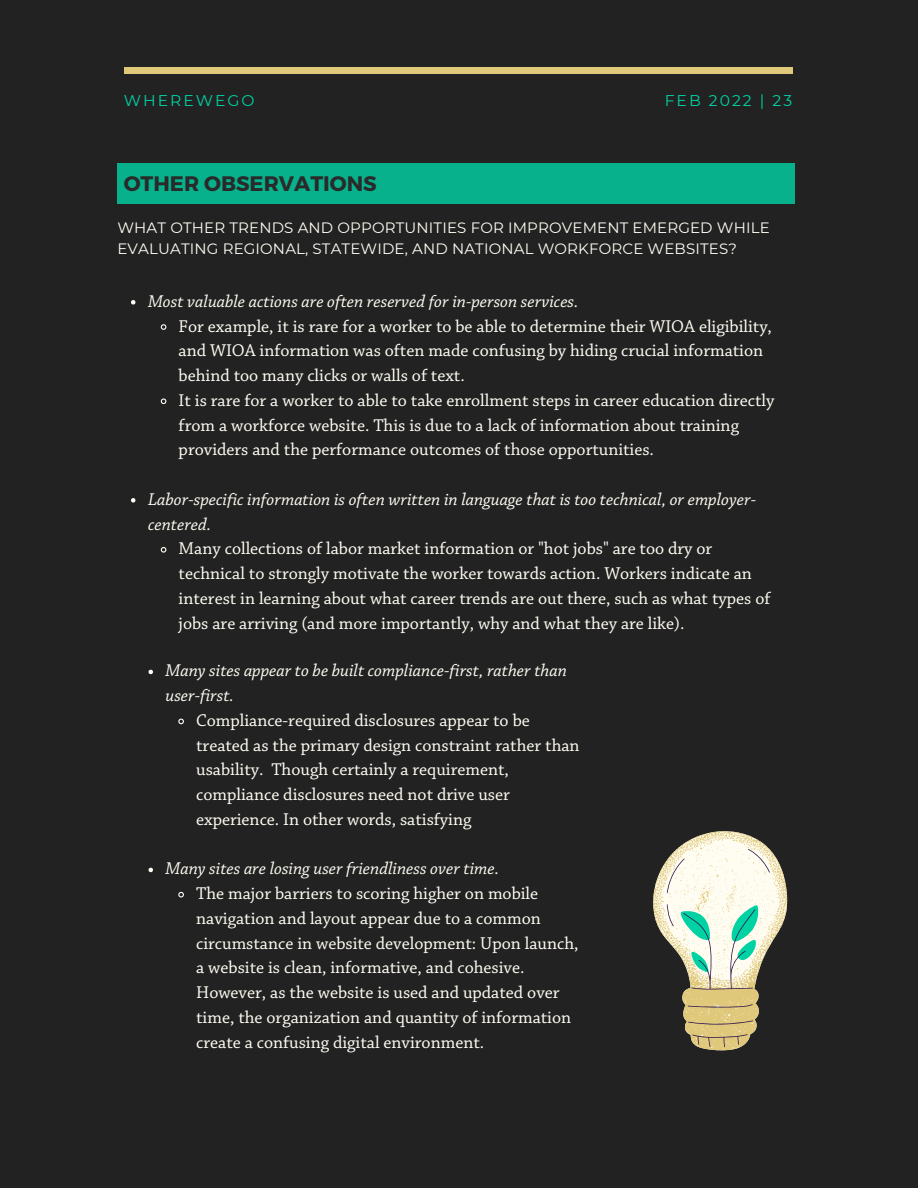
<style>
.page{position:relative;width:918px;height:1188px;background:#222}
.page>*{position:absolute;margin:0;border:0;box-sizing:border-box;transform-origin:0 0}
.t1{font:700 21px "Montserrat";color:#2a2a2a}
.t2{font:18px/24.8px "Chaparral Pro";color:#fffdf3}
.t3{font:italic 18px/24.8px "Chaparral Pro";color:#fffdf3}
.t4{font:15.6px "Montserrat";letter-spacing:.13em;color:#00d2a3}
.t5{font:15px/20.2px "Montserrat";letter-spacing:.01em;color:#fffdf3}
</style>
<div class="page">
<div style="left:124px;top:67px;width:669px;height:7px;background:#e0c87b"></div>
<div style="left:117px;top:163px;width:678px;height:41px;background:#06b18b"></div>
<svg style="left:653px;top:831px;width:135px;height:219px"></svg>
<svg style="left:131px;top:300px;width:4px;height:5px"></svg>
<svg style="left:160px;top:324px;width:7px;height:6px"></svg>
<svg style="left:160px;top:398px;width:7px;height:7px"></svg>
<svg style="left:131px;top:498px;width:4px;height:5px"></svg>
<svg style="left:160px;top:547px;width:7px;height:6px"></svg>
<svg style="left:149px;top:670px;width:4px;height:4px"></svg>
<svg style="left:178px;top:718px;width:6px;height:7px"></svg>
<svg style="left:149px;top:868px;width:4px;height:4px"></svg>
<svg style="left:178px;top:891px;width:6px;height:7px"></svg>
<p class="t4" style="left:124px;top:91px;width:132px">WHEREWEGO</p>
<p class="t4" style="left:665px;top:91px;width:129px">FEB 2022 | 23</p>
<p class="t1" style="left:124px;top:170px;width:255px">OTHER OBSERVATIONS</p>
<p class="t5" style="left:117px;top:218px;width:654px">WHAT OTHER TRENDS AND OPPORTUNITIES FOR IMPROVEMENT EMERGED WHILE<br>EVALUATING REGIONAL, STATEWIDE, AND NATIONAL WORKFORCE WEBSITES?</p>
<p class="t3" style="left:148px;top:290px;width:432px">Most valuable actions are often reserved for in-person services.</p>
<p class="t2" style="left:179px;top:315px;width:597px">For example, it is rare for a worker to be able to determine their WIOA eligibility, and WIOA information was often made confusing by hiding crucial information behind too many clicks or walls of text.<br>It is rare for a worker to able to take enrollment steps in career education directly from a workforce website. This is due to a lack of information about training providers and the performance outcomes of those opportunities.</p>
<p class="t3" style="left:148px;top:488px;width:610px">Labor-specific information is often written in language that is too technical, or employer&shy;centered.</p>
<p class="t2" style="left:179px;top:538px;width:593px">Many collections of labor market information or "hot jobs" are too dry or technical to strongly motivate the worker towards action. Workers indicate an interest in learning about what career trends are out there, such as what types of jobs are arriving (and more importantly, why and what they are like).</p>
<p class="t3" style="left:166px;top:660px;width:403px">Many sites appear to be built compliance-first, rather than user-first.</p>
<p class="t2" style="left:196px;top:709px;width:385px">Compliance-required disclosures appear to be treated as the primary design constraint rather than usability. Though certainly a requirement, compliance disclosures need not drive user experience. In other words, satisfying</p>
<p class="t3" style="left:166px;top:858px;width:335px">Many sites are losing user friendliness over time.</p>
<p class="t2" style="left:196px;top:882px;width:384px">The major barriers to scoring higher on mobile navigation and layout appear due to a common circumstance in website development: Upon launch, a website is clean, informative, and cohesive.<br>However, as the website is used and updated over time, the organization and quantity of information create a confusing digital environment.</p>
</div>
